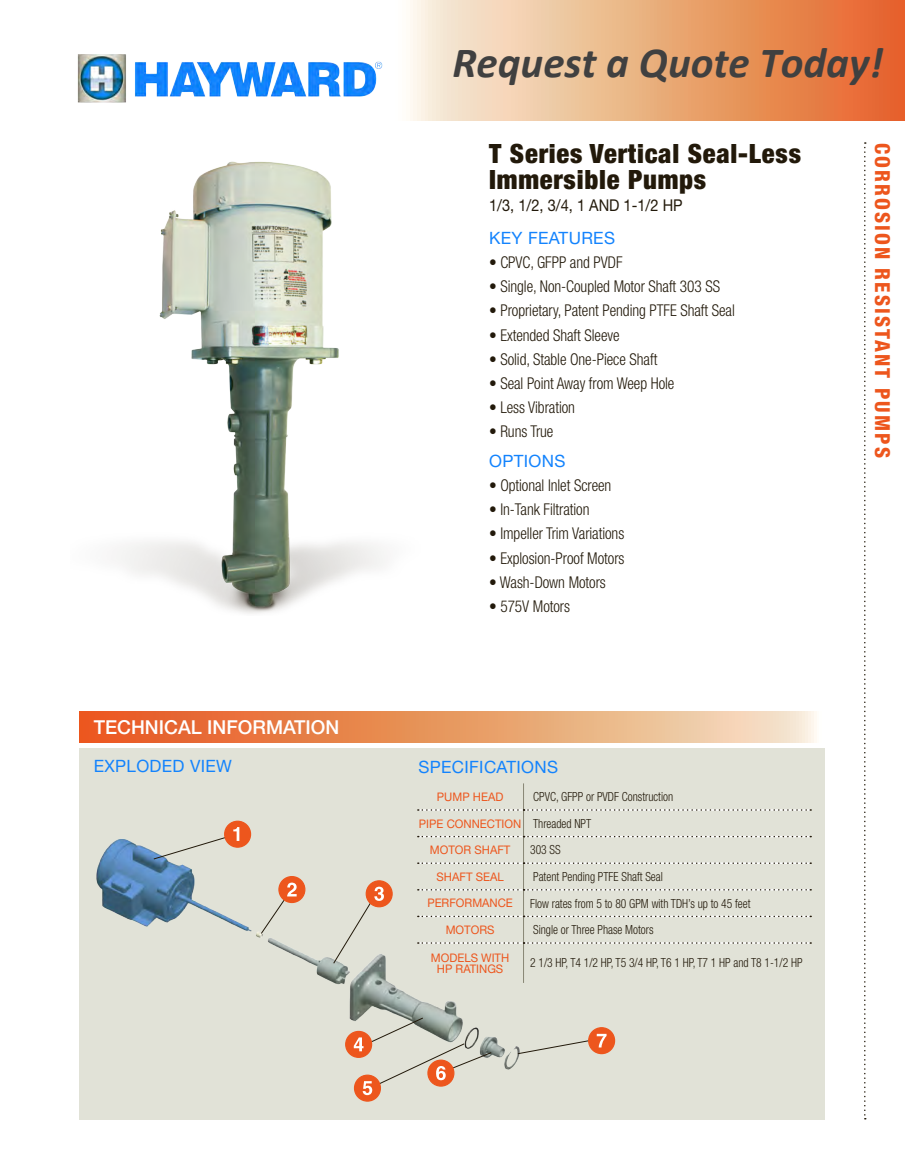
<style>
.page{position:relative;width:905px;height:1175px;background:#fff}
.page>*{position:absolute;margin:0;border:0;box-sizing:border-box;transform-origin:0 0}
.t1{font:italic 700 43.05px "Calibri";color:#404040}
.t2{font:900 condensed 26.55px/25.8px "Helvetica Neue LT Std";letter-spacing:.03em;color:#22190a}
.t3{font:800 condensed 20.7px "Helvetica Neue LT Std";letter-spacing:.1em;color:#ed561d}
.t4{font:500 19.2px "Helvetica Neue LT Std";color:#fff}
.t5{font:16.95px "Helvetica Neue LT Std";letter-spacing:.02em;color:#1383fd}
.t6{font:300 condensed 16.2px "Helvetica Neue LT Std";letter-spacing:-.005em;color:#22190a;scale:.94 1}
.t7{font:16.2px "Helvetica Neue LT Std";color:#22190a;scale:.9 1}
.t8{font:300 condensed 12.6px "Helvetica Neue LT Std";color:#22190a;scale:.92 1}
.t9{font:11.85px/11.9px "Helvetica Neue LT Std";color:#ed561d;text-align:center;scale:.96 1}
.s1{font-weight:300;font-stretch:condensed;font-size:12.6px;color:#22190a}
</style>
<div class="page">
<svg style="left:864px;top:142px;width:1px;height:977px"></svg>
<svg style="left:410px;top:0;width:494px;height:121px;background:#ecab7f"></svg>
<div style="left:80px;top:748px;width:744px;height:371px;background:#e1e2d7"></div>
<svg style="left:80px;top:711px;width:737px;height:32px;background:#ea9b6b"></svg>
<img style="left:85px;top:809px;width:447px;height:311px">
<div style="left:224px;top:820px;width:27px;height:27px;background:#ed561d;border:1px solid #ed561d;border-radius:50%"></div>
<svg style="left:153px;top:827px;width:86px;height:33px"></svg>
<div style="left:278px;top:876px;width:27px;height:27px;background:#ed561d;border:1px solid #ed561d;border-radius:50%"></div>
<svg style="left:260px;top:882px;width:36px;height:52px"></svg>
<div style="left:365px;top:880px;width:28px;height:27px;background:#ed561d;border:1px solid #ed561d;border-radius:50%"></div>
<svg style="left:333px;top:886px;width:51px;height:78px"></svg>
<div style="left:345px;top:1030px;width:27px;height:28px;background:#ed561d;border:1px solid #ed561d;border-radius:50%"></div>
<div style="left:354px;top:1074px;width:27px;height:27px;background:#ed561d;border:1px solid #ed561d;border-radius:50%"></div>
<div style="left:588px;top:1027px;width:27px;height:27px;background:#ed561d;border:1px solid #ed561d;border-radius:50%"></div>
<svg style="left:517px;top:1033px;width:89px;height:21px"></svg>
<svg style="left:354px;top:1017px;width:138px;height:78px"></svg>
<hr style="left:523px;top:943px;width:1px;height:40px;background:#888675">
<svg style="left:418px;top:783px;width:393px;height:160px"></svg>
<img style="left:77px;top:54px;width:306px;height:49px">
<img style="left:116px;top:161px;width:269px;height:453px">
<h1 class="t1" style="left:452px;top:35px;width:432px">Request a Quote Today!</h1>
<p class="t4" style="left:94px;top:716px;width:247px">TECHNICAL INFORMATION</p>
<h2 class="t2" style="left:489px;top:140px;width:313px">T Series Vertical Seal-Less<br>Immersible Pumps</h2>
<p class="t7" style="left:489px;top:196px;width:216px">1/3, 1/2, 3/4, 1 AND 1-1/2 HP</p>
<p class="t5" style="left:489px;top:228px;width:127px">KEY FEATURES</p>
<p class="t6" style="left:489px;top:253px;width:143px">• CPVC, GFPP and PVDF</p>
<p class="t6" style="left:489px;top:277px;width:247px">• Single, Non-Coupled Motor Shaft 303 SS</p>
<p class="t6" style="left:489px;top:301px;width:263px">• Proprietary, Patent Pending PTFE Shaft Seal</p>
<p class="t6" style="left:489px;top:325px;width:140px">• Extended Shaft Sleeve</p>
<p class="t6" style="left:489px;top:349px;width:180px">• Solid, Stable One-Piece Shaft</p>
<p class="t6" style="left:489px;top:374px;width:198px">• Seal Point Away from Weep Hole</p>
<p class="t6" style="left:489px;top:398px;width:93px">• Less Vibration</p>
<p class="t6" style="left:489px;top:422px;width:70px">• Runs True</p>
<p class="t5" style="left:489px;top:451px;width:78px">OPTIONS</p>
<p class="t6" style="left:489px;top:476px;width:132px">• Optional Inlet Screen</p>
<p class="t6" style="left:489px;top:500px;width:108px">• In-Tank Filtration</p>
<p class="t6" style="left:489px;top:524px;width:145px">• Impeller Trim Variations</p>
<p class="t6" style="left:489px;top:548px;width:145px">• Explosion-Proof Motors</p>
<p class="t6" style="left:489px;top:572px;width:126px">• Wash-Down Motors</p>
<p class="t6" style="left:489px;top:597px;width:88px">• 575V Motors</p>
<p class="t5" style="left:94px;top:756px;width:140px">EXPLODED VIEW</p>
<p class="t5" style="left:418px;top:757px;width:141px">SPECIFICATIONS</p>
<p class="t9" style="left:437px;top:790px;width:71px">PUMP HEAD</p>
<p class="t8" style="left:533px;top:789px;width:154px">CPVC, GFPP or PVDF Construction</p>
<p class="t9" style="left:419px;top:817px;width:181px">PIPE CONNECTION <span class="s1">Threaded NPT</span></p>
<p class="t9" style="left:430px;top:843px;width:85px">MOTOR SHAFT</p>
<p class="t8" style="left:530px;top:842px;width:35px">303 SS</p>
<p class="t9" style="left:436px;top:870px;width:71px">SHAFT SEAL</p>
<p class="t8" style="left:533px;top:869px;width:142px">Patent Pending PTFE Shaft Seal</p>
<p class="t9" style="left:427px;top:897px;width:91px">PERFORMANCE</p>
<p class="t8" style="left:530px;top:896px;width:241px">Flow rates from 5 to 80 GPM with TDH’s up to 45 feet</p>
<p class="t9" style="left:445px;top:923px;width:52px">MOTORS</p>
<p class="t8" style="left:533px;top:922px;width:132px">Single or Three Phase Motors</p>
<p class="t9" style="left:431px;top:951px;width:83px">MODELS WITH<br>HP RATINGS</p>
<p class="t8" style="left:530px;top:955px;width:297px">2 1/3 HP, T4 1/2 HP, T5 3/4 HP, T6 1 HP, T7 1 HP and T8 1-1/2 HP</p>
<p class="t3" style="left:895px;top:143px;width:316px;rotate:90deg">CORROSION RESISTANT PUMPS</p>
</div>
